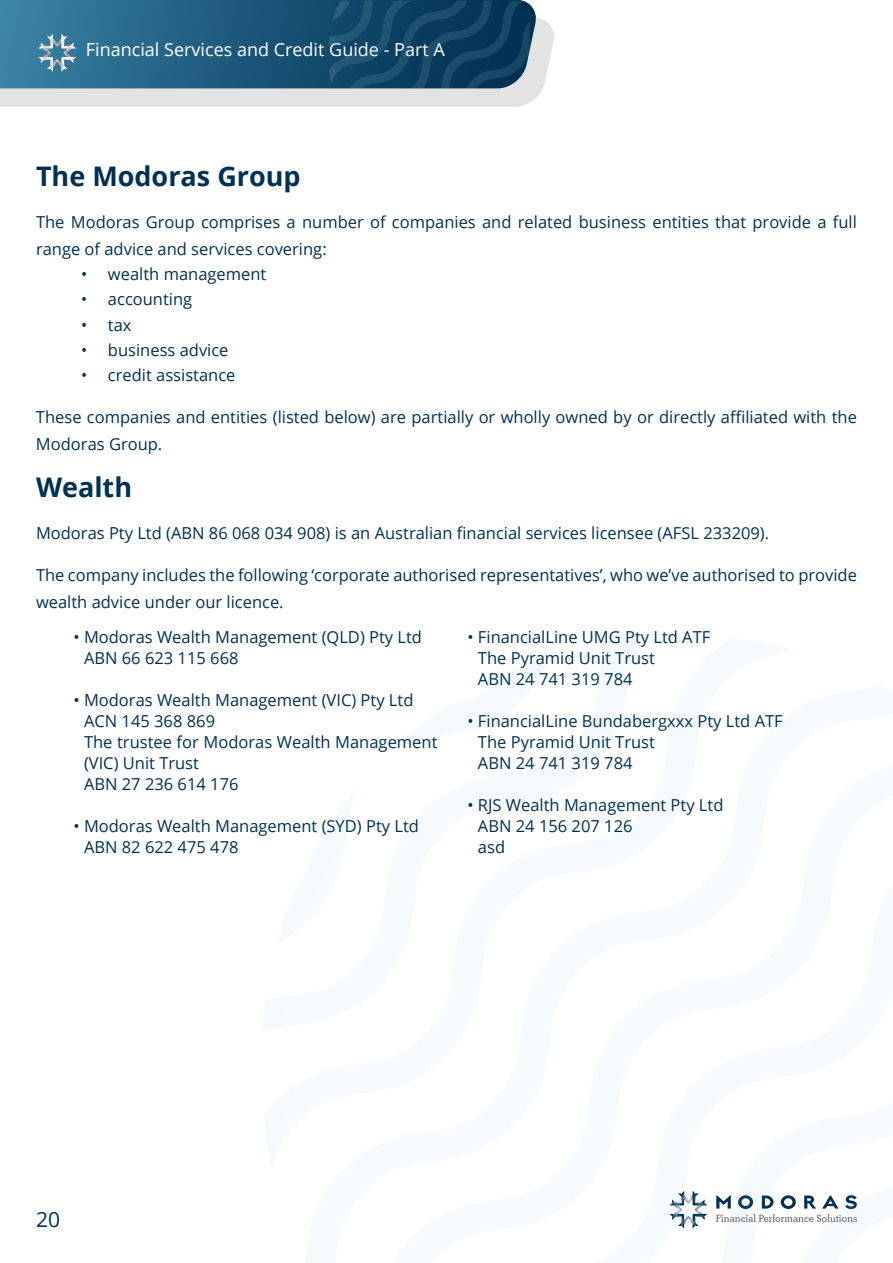
<style>
.page{position:relative;width:893px;height:1263px;background:#fff}
.page>*{position:absolute;margin:0;border:0;box-sizing:border-box;transform-origin:0 0}
.t1{font:700 27px "Open Sans";color:#003052}
.t2{font:21px "Open Sans";color:#fff}
.t3{font:21px "Open Sans";color:#003052}
.t4{font:18px "Open Sans";color:#fff}
.t5{font:16.5px/21px "Open Sans";color:#003052}
.s1{font-size:31.5px}
</style>
<div class="page">
<svg style="left:669px;top:1191px;width:188px;height:38px"></svg>
<svg style="left:0;top:18px;width:554px;height:88px;background:#e3e3e3"></svg>
<svg style="left:0;top:0;width:538px;height:88px;background:#347495"></svg>
<svg style="left:192px;top:1px;width:338px;height:88px;background:#164c6c"></svg>
<svg style="left:38px;top:34px;width:38px;height:38px"></svg>
<p class="t2" style="left:38px;top:33px;width:165px"><span class="s1">20</span>Privacy Policy</p>
<p class="t4" style="left:86px;top:37px;width:360px">Financial Services and Credit Guide - Part A</p>
<h1 class="t1" style="left:36px;top:157px;width:266px">The Modoras Group</h1>
<p class="t5" style="left:36px;top:208px;width:822px;line-height:27px">The Modoras Group comprises a number of companies and related business entities that provide a full range of advice and services covering:</p>
<p class="t5" style="left:81px;top:263px;width:187px">• wealth management</p>
<p class="t5" style="left:81px;top:288px;width:113px">• accounting</p>
<p class="t5" style="left:81px;top:314px;width:52px">• tax</p>
<p class="t5" style="left:81px;top:339px;width:149px">• business advice</p>
<p class="t5" style="left:81px;top:364px;width:156px">• credit assistance</p>
<p class="t5" style="left:36px;top:403px;width:822px;line-height:27px">These companies and entities (listed below) are partially or wholly owned by or directly affiliated with the<br>Modoras Group.</p>
<h1 class="t1" style="left:36px;top:468px;width:98px">Wealth</h1>
<p class="t5" style="left:36px;top:522px;width:735px">Modoras Pty Ltd (ABN 86 068 034 908) is an Australian financial services licensee (AFSL 233209).</p>
<p class="t5" style="left:36px;top:561px;width:822px;line-height:27px">The company includes the following ‘corporate authorised representatives’, who we’ve authorised to provide wealth advice under our licence.</p>
<p class="t5" style="left:84px;top:626px;width:340px;text-indent:-10px">• Modoras Wealth Management (QLD) Pty Ltd<br>ABN 66 623 115 668</p>
<p class="t5" style="left:84px;top:689px;width:355px;text-indent:-10px">• Modoras Wealth Management (VIC) Pty Ltd<br>ACN 145 368 869<br>The trustee for Modoras Wealth Management (VIC) Unit Trust<br>ABN 27 236 614 176</p>
<p class="t5" style="left:84px;top:815px;width:336px;text-indent:-10px">• Modoras Wealth Management (SYD) Pty Ltd<br>ABN 82 622 475 478</p>
<p class="t5" style="left:478px;top:626px;width:234px;text-indent:-10px">• FinancialLine UMG Pty Ltd ATF<br>The Pyramid Unit Trust<br>ABN 24 741 319 784</p>
<p class="t5" style="left:478px;top:710px;width:306px;text-indent:-10px">• FinancialLine Bundabergxxx Pty Ltd ATF<br>The Pyramid Unit Trust<br>ABN 24 741 319 784</p>
<p class="t5" style="left:478px;top:794px;width:247px;text-indent:-10px">• RJS Wealth Management Pty Ltd<br>ABN 24 156 207 126<br>asd</p>
<p class="t3" style="left:36px;top:1204px;width:26px">20</p>
</div>
